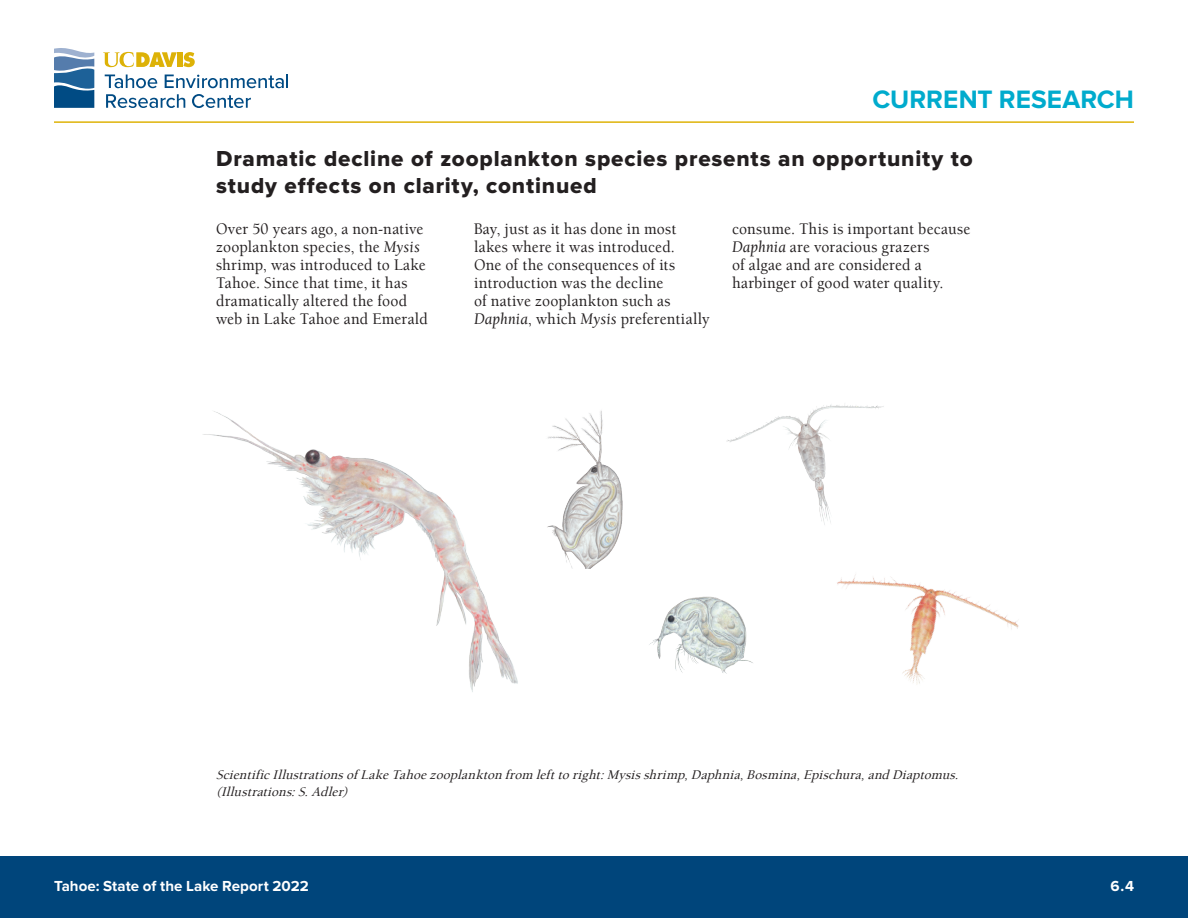
<style>
.page{position:relative;width:1188px;height:918px;background:#fff}
.page>*{position:absolute;margin:0;border:0;box-sizing:border-box;transform-origin:0 0}
.t1{font:700 26.1px "Proxima Nova";color:#00abcd}
._02_Title{font:22.5px/27px "Proxima Nova Extrabld";letter-spacing:.04em;color:#231f20}
._05_Text{font:500 16.5px/18px "Berkeley UC Davis";letter-spacing:.015em;color:#231f20;scale:.94 1}
.t2{font:700 15.15px "Proxima Nova";letter-spacing:.005em;color:#fff}
._05_Text-2{font:italic 500 13.5px/16.5px "Berkeley UC Davis";letter-spacing:.025em;color:#231f20}
.s1{font-style:italic}
</style>
<div class="page">
<div style="left:0;top:856px;width:1188px;height:62px;background:#00457b"></div>
<hr style="left:54px;top:121px;width:1080px;height:2px;background:#deb308">
<svg style="left:183px;top:52px;width:12px;height:15px"></svg>
<div style="left:177px;top:52px;width:5px;height:15px;background:#ddb207"></div>
<svg style="left:103px;top:52px;width:74px;height:15px"></svg>
<svg style="left:105px;top:75px;width:52px;height:13px"></svg>
<svg style="left:165px;top:75px;width:123px;height:13px"></svg>
<svg style="left:106px;top:94px;width:79px;height:14px"></svg>
<svg style="left:192px;top:94px;width:59px;height:14px"></svg>
<svg style="left:54px;top:48px;width:40px;height:60px;background:#4d7faa"></svg>
<img style="left:203px;top:411px;width:315px;height:281px">
<img style="left:547px;top:410px;width:76px;height:159px">
<img style="left:649px;top:596px;width:104px;height:78px">
<img style="left:837px;top:574px;width:182px;height:110px">
<img style="left:726px;top:405px;width:158px;height:120px">
<h1 class="t1" style="left:872px;top:85px;width:263px">CURRENT RESEARCH</h1>
<p class="_02_Title" style="left:216px;top:147px;width:758px">Dramatic decline of zooplankton species presents an opportunity to study effects on clarity, continued</p>
<p class="_05_Text" style="left:216px;top:220px;width:227px">Over 50 years ago, a non-native zooplankton species, the <span class="s1">Mysis </span>shrimp, was introduced to Lake<br>Tahoe. Since that time, it has dramatically altered the food web in Lake Tahoe and Emerald</p>
<p class="_05_Text" style="left:474px;top:220px;width:252px">Bay, just as it has done in most lakes where it was introduced.<br>One of the consequences of its introduction was the decline<br>of native zooplankton such as<br><span class="s1">Daphnia</span>, which <span class="s1">Mysis</span> preferentially</p>
<p class="_05_Text" style="left:732px;top:220px;width:255px">consume. This is important because<br><span class="s1">Daphnia</span> are voracious grazers<br>of algae and are considered a harbinger of good water quality.</p>
<p class="_05_Text-2" style="left:216px;top:766px;width:748px">ScientificIllustrationsof LakeTahoezooplanktonfrom lefttoright:Mysisshrimp,Daphnia,Bosmina,Epischura,andDiaptomus. (Illustrations:S.Adler)</p>
<p class="t2" style="left:54px;top:877px;width:256px">Tahoe: State of the Lake Report 2022</p>
<p class="t2" style="left:1110px;top:877px;width:25px">6.4</p>
</div>
